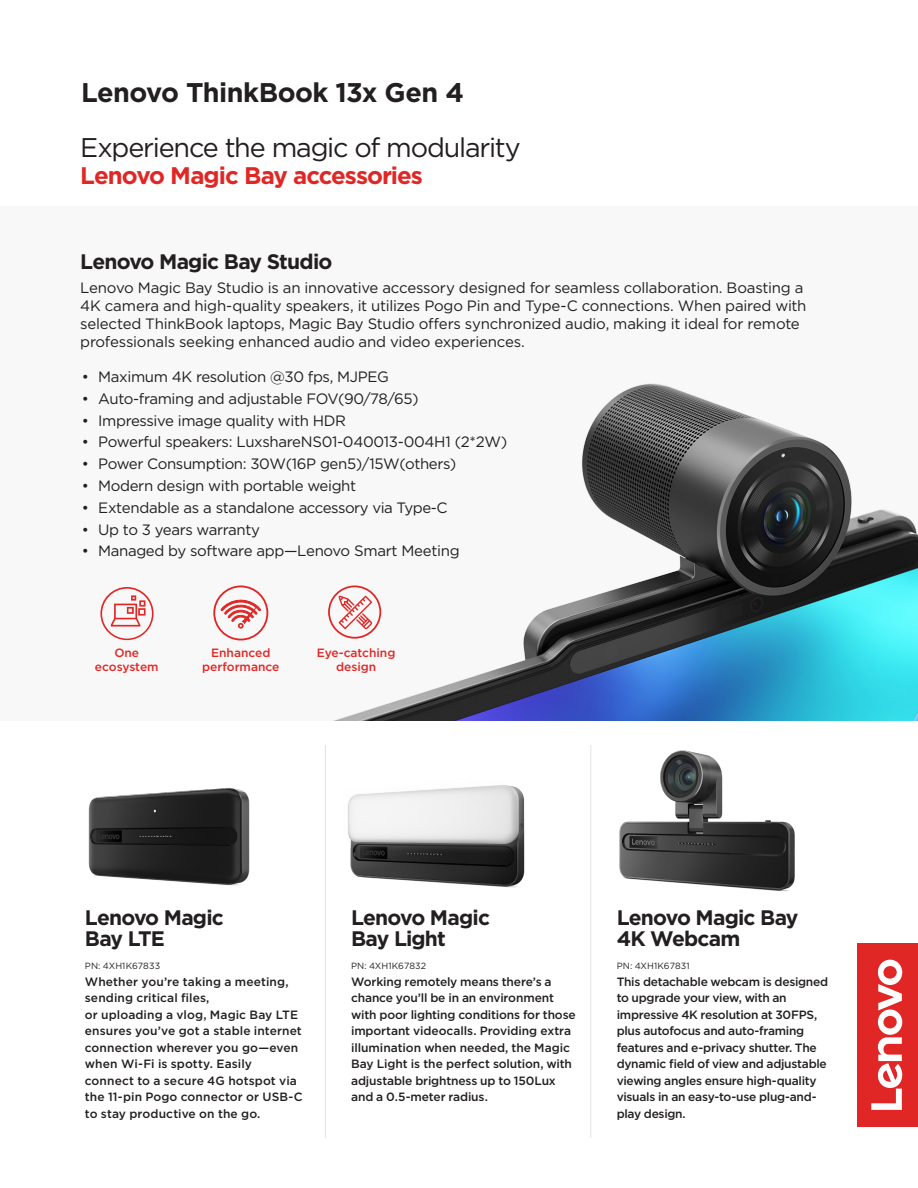
<style>
.page{position:relative;width:918px;height:1188px;background:#fff}
.page>*{position:absolute;margin:0;border:0;box-sizing:border-box;transform-origin:0 0}
.LEN-h3__lighter_weight_18pt__copy{font:27px "Gotham";letter-spacing:-.045em;color:#231f20}
.LEN-h2__product_name_18pt__copy{font:700 27px "Gotham";letter-spacing:-.02em;color:#231f20}
.LEN-h3__lighter_weight_18pt__copy-2{font:700 24px "Gotham";letter-spacing:-.04em;color:#e12725}
.LEN-h4_Sidebar_header_gray{font:700 21px/21px "Gotham";letter-spacing:-.04em;color:#231f20}
.LEN-P3_Sidebar_copy{font:15px/18px "Gotham";letter-spacing:-.02em;color:#231f20}
.LEN-P3_Sidebar_copy-2{font:500 12px/16.5px "Gotham";letter-spacing:-.01em;color:#231f20}
.LEN-P3_Sidebar_copy-3{font:500 12px/16.5px "Gotham";letter-spacing:.01em;color:#231f20}
.t1{font:500 12px "Gotham";color:#e12725}
.LEN-p1__normal__copy{font:9px "Gotham";letter-spacing:.005em;color:#231f20}
</style>
<div class="page">
<div style="left:0;top:206px;width:918px;height:514px;background:#f8f8f8"></div>
<img style="left:336px;top:383px;width:582px;height:337px">
<div style="left:857px;top:943px;width:61px;height:184px;background:#e12725"></div>
<svg style="left:871px;top:960px;width:31px;height:150px"></svg>
<img style="left:88px;top:788px;width:162px;height:98px">
<img style="left:348px;top:785px;width:177px;height:103px">
<svg style="left:328px;top:586px;width:53px;height:53px"></svg>
<svg style="left:100px;top:587px;width:54px;height:53px"></svg>
<svg style="left:213px;top:586px;width:55px;height:54px"></svg>
<img style="left:619px;top:750px;width:176px;height:141px">
<hr style="left:590px;top:745px;width:1px;height:393px;background:#e6e3e5">
<hr style="left:325px;top:745px;width:1px;height:393px;background:#e6e3e5">
<p class="LEN-h2__product_name_18pt__copy" style="left:81px;top:74px;width:384px">Lenovo ThinkBook 13x Gen 4</p>
<p class="LEN-h3__lighter_weight_18pt__copy" style="left:80px;top:130px;width:442px">Experience the magic of modularity</p>
<p class="LEN-h3__lighter_weight_18pt__copy-2" style="left:80px;top:159px;width:344px">Lenovo Magic Bay accessories</p>
<p class="LEN-h4_Sidebar_header_gray" style="left:80px;top:250px;width:254px">Lenovo Magic Bay Studio</p>
<p class="LEN-P3_Sidebar_copy" style="left:80px;top:279px;width:728px">Lenovo Magic Bay Studio is an innovative accessory designed for seamless collaboration. Boasting a 4K camera and high-quality speakers, it utilizes Pogo Pin and Type-C connections. When paired with selected ThinkBook laptops, Magic Bay Studio offers synchronized audio, making it ideal for remote professionals seeking enhanced audio and video experiences.</p>
<p class="LEN-P3_Sidebar_copy" style="left:82px;top:367px;width:309px">• Maximum 4K resolution @30 fps, MJPEG</p>
<p class="LEN-P3_Sidebar_copy" style="left:82px;top:389px;width:338px">• Auto-framing and adjustable FOV(90/78/65)</p>
<p class="LEN-P3_Sidebar_copy" style="left:82px;top:411px;width:266px">• Impressive image quality with HDR</p>
<p class="LEN-P3_Sidebar_copy" style="left:82px;top:433px;width:427px">• Powerful speakers: LuxshareNS01-040013-004H1 (2*2W)</p>
<p class="LEN-P3_Sidebar_copy" style="left:82px;top:455px;width:376px">• Power Consumption: 30W(16P gen5)/15W(others)</p>
<p class="LEN-P3_Sidebar_copy" style="left:82px;top:476px;width:276px">• Modern design with portable weight</p>
<p class="LEN-P3_Sidebar_copy" style="left:82px;top:498px;width:367px">• Extendable as a standalone accessory via Type-C</p>
<p class="LEN-P3_Sidebar_copy" style="left:82px;top:520px;width:180px">• Up to 3 years warranty</p>
<p class="LEN-P3_Sidebar_copy" style="left:82px;top:542px;width:380px">• Managed by software app—Lenovo Smart Meeting</p>
<p class="t1" style="left:114px;top:645px;width:26px">One</p>
<p class="t1" style="left:95px;top:659px;width:65px">ecosystem</p>
<p class="t1" style="left:211px;top:645px;width:61px">Enhanced</p>
<p class="t1" style="left:202px;top:659px;width:79px">performance</p>
<p class="t1" style="left:317px;top:645px;width:80px">Eye-catching</p>
<p class="t1" style="left:336px;top:659px;width:42px">design</p>
<p class="LEN-h4_Sidebar_header_gray" style="left:85px;top:907px;width:140px">Lenovo Magic<br>Bay LTE</p>
<p class="LEN-p1__normal__copy" style="left:85px;top:960px;width:77px">PN: 4XH1K67833</p>
<p class="LEN-P3_Sidebar_copy-3" style="left:85px;top:973px;width:219px">Whether you’re taking a meeting, sending critical files,<br>or uploading a vlog, Magic Bay LTE ensures you’ve got a stable internet connection wherever you go—even when Wi-Fi is spotty. Easily connect to a secure 4G hotspot via the 11-pin Pogo connector or USB-C to stay productive on the go.</p>
<p class="LEN-h4_Sidebar_header_gray" style="left:351px;top:907px;width:140px">Lenovo Magic<br>Bay Light</p>
<p class="LEN-p1__normal__copy" style="left:351px;top:960px;width:77px">PN: 4XH1K67832</p>
<p class="LEN-P3_Sidebar_copy-2" style="left:351px;top:973px;width:226px">Working remotely means there’s a chance you’ll be in an environment with poor lighting conditions for those important videocalls. Providing extra illumination when needed, the Magic Bay Light is the perfect solution, with adjustable brightness up to 150Lux and a 0.5-meter radius.</p>
<p class="LEN-h4_Sidebar_header_gray" style="left:617px;top:907px;width:183px">Lenovo Magic Bay<br>4K Webcam</p>
<p class="LEN-p1__normal__copy" style="left:617px;top:960px;width:75px">PN: 4XH1K67831</p>
<p class="LEN-P3_Sidebar_copy-2" style="left:617px;top:973px;width:213px">This detachable webcam is designed to upgrade your view, with an impressive 4K resolution at 30FPS, plus autofocus and auto-framing features and e-privacy shutter. The dynamic field of view and adjustable viewing angles ensure high-quality visuals in an easy-to-use plug-and&shy;play design.</p>
</div>
